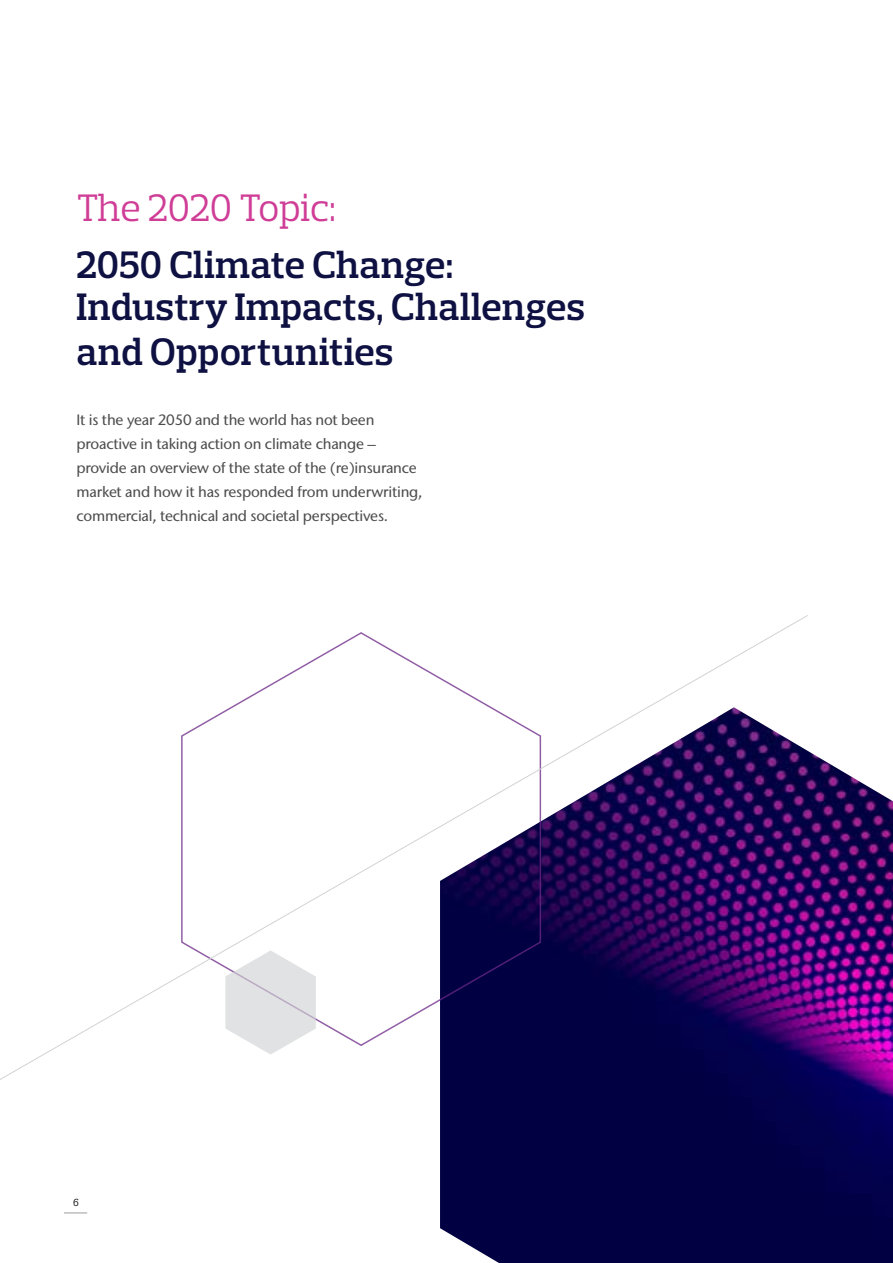
<style>
.page{position:relative;width:893px;height:1263px;background:#fff}
.page>*{position:absolute;margin:0;border:0;box-sizing:border-box;transform-origin:0 0}
.t1{font:600 39px/43.5px "Prelo Slab";letter-spacing:.005em;color:#0e1141}
.t2{font:39px "Prelo Slab";letter-spacing:-.015em;color:#cf3d96}
.t3{font:500 15px/24px "Stone Sans IIITC Pro";letter-spacing:-.015em;color:#4d4d4f}
.t4{font:10.5px "Prelo Slab";color:#000}
</style>
<div class="page">
<hr style="left:64px;top:1212px;width:23px;height:2px;background:#bcbec0">
<img style="left:440px;top:751px;width:453px;height:512px">
<svg style="left:0;top:615px;width:809px;height:476px"></svg>
<h1 class="t2" style="left:77px;top:184px;width:261px">T he 2020 Topic:</h1>
<h1 class="t1" style="left:77px;top:243px;width:510px">2050 Climate Change:<br>Industry Impacts, Challenges and Opportunities</h1>
<p class="t3" style="left:77px;top:408px;width:347px">It is the year 2050 and the world has not been proactive in taking action on climate change – provide an overview of the state of the (re)insurance market and how it has responded from underwriting, commercial, technical and societal perspectives.</p>
<p class="t4" style="left:73px;top:1196px;width:7px">6</p>
</div>
